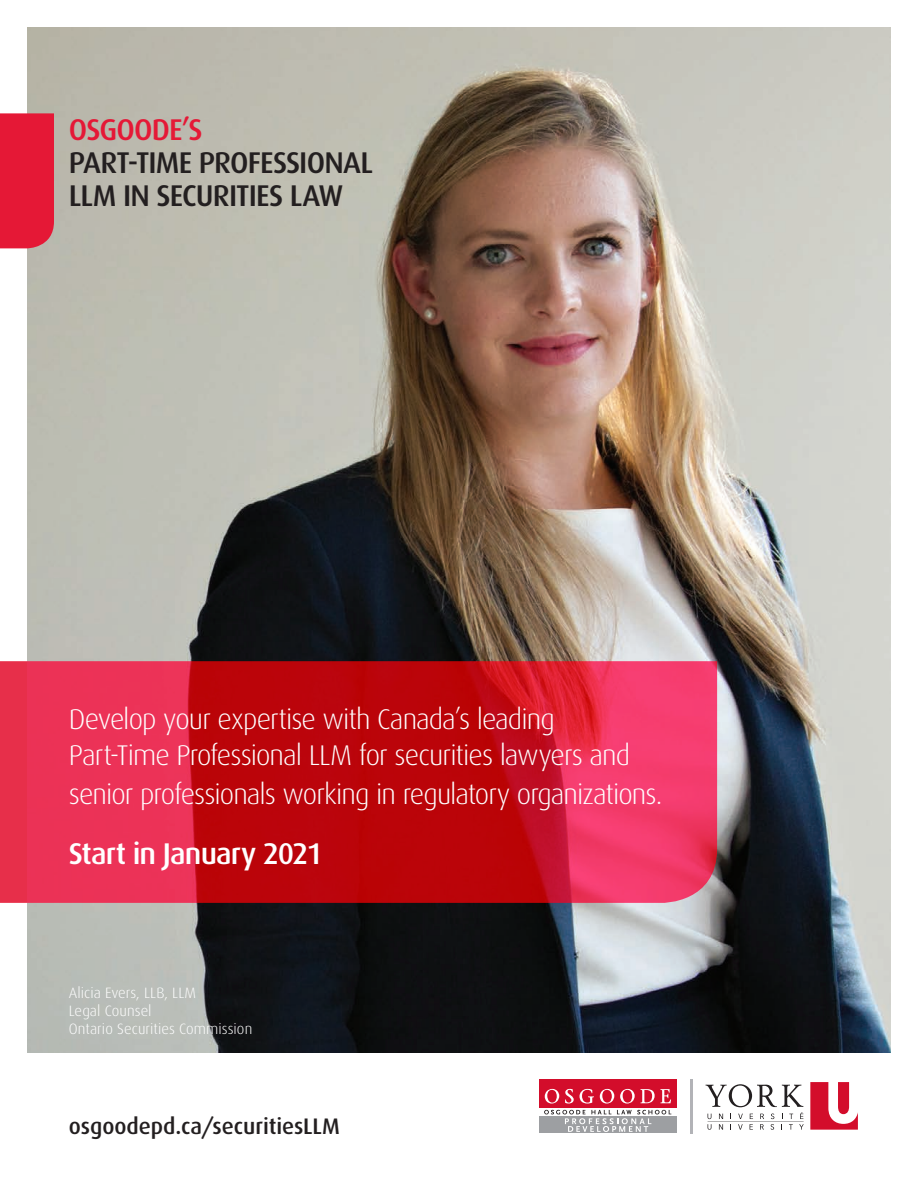
<style>
.page{position:relative;width:918px;height:1188px;background:#fff}
.page>*{position:absolute;margin:0;border:0;box-sizing:border-box;transform-origin:0 0}
.t1{font:500 30px/33px "Dax";letter-spacing:-.03em;color:#231f20}
.t2{font:500 30px "Dax";letter-spacing:-.03em;color:#fff}
.t3{font:500 30px "Dax";letter-spacing:-.03em;color:#e51836}
.t4{font:300 28.5px/36px "Dax";letter-spacing:-.035em;color:#fff}
.t5{font:500 22.5px "Dax";letter-spacing:-.005em;color:#231f20}
.t6{font:300 15px "Dax";letter-spacing:.005em;color:#fff}
</style>
<div class="page">
<img style="left:27px;top:27px;width:864px;height:1026px">
<div style="left:539px;top:1116px;width:137px;height:17px;background:#9d9fa2"></div>
<svg style="left:544px;top:1110px;width:127px;height:22px"></svg>
<hr style="left:691px;top:1079px;width:2px;height:54px;background:#b2b3b7">
<svg style="left:706px;top:1084px;width:98px;height:46px"></svg>
<svg style="left:810px;top:1082px;width:48px;height:48px"></svg>
<div style="left:539px;top:1079px;width:137px;height:29px;background:#d30d2b"></div>
<svg style="left:545px;top:1089px;width:14px;height:15px"></svg>
<svg style="left:565px;top:1089px;width:9px;height:15px"></svg>
<svg style="left:580px;top:1089px;width:14px;height:15px"></svg>
<svg style="left:600px;top:1089px;width:14px;height:15px"></svg>
<svg style="left:620px;top:1089px;width:15px;height:15px"></svg>
<svg style="left:641px;top:1089px;width:30px;height:14px"></svg>
<div style="left:0;top:113px;width:54px;height:135px;background:#e51836"></div>
<svg style="left:0;top:661px;width:717px;height:242px;background:#d41d34"></svg>
<p class="t3" style="left:69px;top:113px;width:135px">OSGOODE’S</p>
<p class="t1" style="left:69px;top:147px;width:306px">PART-TIME PROFESSIONAL<br>LLM IN SECURITIES LAW</p>
<p class="t4" style="left:69px;top:702px;width:563px">Develop your expertise with Canada’s leading<br>Part-Time Professional LLM for securities lawyers and</p>
<p class="t4" style="left:69px;top:777px;width:595px">senior professionals working in regulatory organizations.</p>
<p class="t2" style="left:69px;top:836px;width:256px">Start in January 2021</p>
<p class="t6" style="left:69px;top:984px;width:129px">Alicia Evers, LLB, LLM</p>
<p class="t6" style="left:69px;top:1002px;width:84px">Legal Counsel</p>
<p class="t6" style="left:69px;top:1020px;width:185px">Ontario Securities Commission</p>
<p class="t5" style="left:69px;top:1114px;width:273px">osgoodepd.ca/securitiesLLM</p>
</div>
